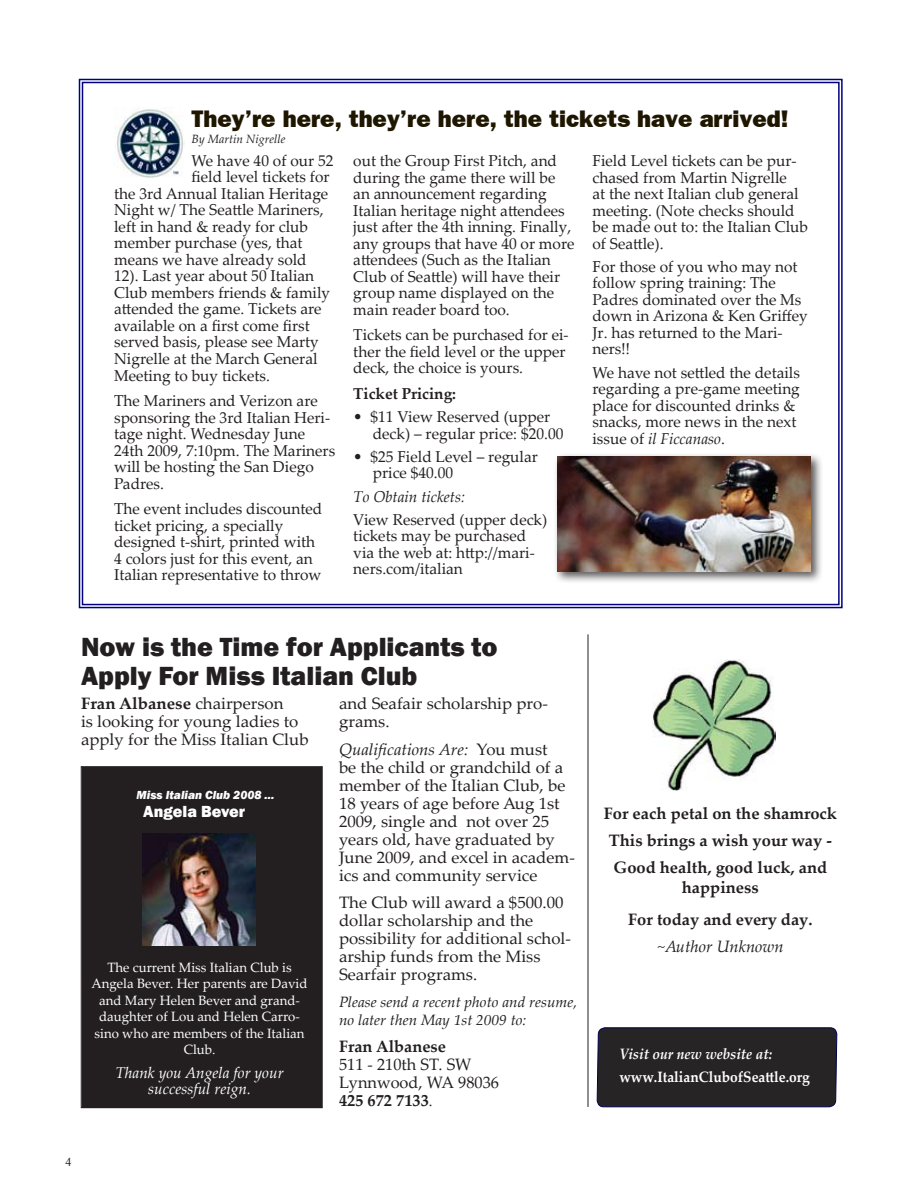
<style>
.page{position:relative;width:918px;height:1188px;background:#fff}
.page>*{position:absolute;margin:0;border:0;box-sizing:border-box;transform-origin:0 0}
.t1{font:800 27px/28.5px "Franklin Gothic";color:#231f20}
.t2{font:24px "Frankfurt Gothic Heavy";color:#1f1600}
.t3{font:16.5px/18px "Palatino Linotype";color:#231f20}
.t4{font:700 16.5px/27.3px "Palatino Linotype";color:#231f20;text-align:center}
.t5{font:italic 16.5px "Palatino Linotype";color:#231f20}
.t6{font:800 16.5px "Franklin Gothic";color:#fff}
.t7{font:15.75px/16.5px "Palatino Linotype";color:#231f20}
.t8{font:italic 15.75px/16.5px "Palatino Linotype";color:#fff;text-align:center}
.t9{font:italic 15.75px "Palatino Linotype";color:#231f20}
.t10{font:700 15.75px "Palatino Linotype";color:#231f20}
.t11{font:italic 15px/18px "Palatino Linotype";color:#231f20}
.t12{font:700 15px "Palatino Linotype";color:#fff;scale:.92 1}
.t13{font:italic 700 15px "Palatino Linotype";color:#fff;scale:.92 1}
.t14{font:13.5px/16.5px "Palatino Linotype";color:#fff;text-align:center}
.t15{font:italic 800 12px "Franklin Gothic";color:#fff}
.t16{font:italic 12px "Palatino Linotype";color:#231f20}
.t17{font:12px "Times New Roman";color:#231f20}
.s1{font-style:italic}
.s2{font-weight:700}
.s3{font-size:15px}
</style>
<div class="page">
<img style="left:652px;top:660px;width:123px;height:130px">
<svg style="left:78px;top:78px;width:765px;height:531px"></svg>
<img style="left:114px;top:107px;width:71px;height:71px">
<div style="left:553px;top:453px;width:270px;height:131px;background:#231f20;opacity:.75"></div>
<img style="left:557px;top:456px;width:254px;height:115px">
<div style="left:81px;top:766px;width:242px;height:342px;background:#231f20"></div>
<div style="left:82px;top:767px;width:239px;height:340px;border:1px solid #231f20"></div>
<img style="left:142px;top:833px;width:113px;height:113px">
<div style="left:597px;top:1027px;width:240px;height:80px;background:#272425"></div>
<hr style="left:588px;top:634px;width:1px;height:473px;background:#231f20">
<h2 class="t2" style="left:192px;top:105px;width:598px">They’re here, they’re here, the tickets have arrived!</h2>
<p class="t16" style="left:192px;top:130px;width:96px">By Martin Nigrelle</p>
<p class="t7" style="left:192px;top:152px;width:143px">We have 40 of our 52</p>
<p class="t7" style="left:192px;top:168px;width:140px">field level tickets for</p>
<p class="t7" style="left:114px;top:185px;width:216px">the 3rd Annual Italian Heritage</p>
<p class="t7" style="left:114px;top:201px;width:211px">Night w/ The Seattle Mariners,</p>
<p class="t7" style="left:114px;top:218px;width:195px">left in hand &amp; ready for club</p>
<p class="t7" style="left:114px;top:234px;width:190px">member purchase (yes, that</p>
<p class="t7" style="left:114px;top:251px;width:194px">means we have already sold</p>
<p class="t7" style="left:114px;top:267px;width:202px">12). Last year about 50 Italian</p>
<p class="t7" style="left:114px;top:284px;width:218px">Club members friends &amp; family</p>
<p class="t7" style="left:114px;top:300px;width:209px">attended the game. Tickets are</p>
<p class="t7" style="left:114px;top:317px;width:197px">available on a first come first</p>
<p class="t7" style="left:114px;top:333px;width:206px">served basis, please see Marty</p>
<p class="t7" style="left:114px;top:350px;width:205px">Nigrelle at the March General</p>
<p class="t7" style="left:114px;top:366px;width:157px">Meeting to buy tickets.</p>
<p class="t7" style="left:114px;top:392px;width:223px">The Mariners and Verizon are sponsoring the 3rd Italian Heri&shy;tage night. Wednesday June<br>24th 2009, 7:10pm. The Mariners will be hosting the San Diego<br>Padres.</p>
<p class="t7" style="left:114px;top:500px;width:210px">The event includes discounted ticket pricing, a specially designed t-shirt, printed with<br>4 colors just for this event, an<br>Italian representative to throw</p>
<p class="t7" style="left:353px;top:152px;width:223px">out the Group First Pitch, and during the game there will be an announcement regarding<br>Italian heritage night attendees just after the 4th inning. Finally, any groups that have 40 or more attendees (Such as the Italian<br>Club of Seattle) will have their group name displayed on the main reader board too.</p>
<p class="t7" style="left:353px;top:326px;width:217px">Tickets can be purchased for ei&shy;ther the field level or the upper deck, the choice is yours.</p>
<p class="t10" style="left:353px;top:382px;width:104px">Ticket Pricing:</p>
<p class="t7" style="left:373px;top:408px;width:192px;text-indent:-19px">• $11 View Reserved (upper deck) – regular price: $20.00</p>
<p class="t7" style="left:373px;top:448px;width:167px;text-indent:-19px">• $25 Field Level – regular price $40.00</p>
<p class="t9" style="left:353px;top:485px;width:113px">To Obtain tickets:</p>
<p class="t7" style="left:353px;top:511px;width:196px">View Reserved (upper deck) tickets may be purchased via the web at: http://mari&shy;ners.com/italian</p>
<p class="t7" style="left:593px;top:152px;width:217px">Field Level tickets can be pur&shy;chased from Martin Nigrelle<br>at the next Italian club general meeting. (Note checks should be made out to: the Italian Club of Seattle).</p>
<p class="t7" style="left:593px;top:258px;width:217px">For those of you who may not follow spring training: The<br>Padres dominated over the Ms down in Arizona &amp; Ken Griffey<br>Jr. has returned to the Mari&shy;ners!!</p>
<p class="t7" style="left:593px;top:364px;width:209px">We have not settled the details regarding a pre-game meeting place for discounted drinks &amp; snacks, more news in the next issue of <span class="s1">il Ficcanaso</span>.</p>
<h1 class="t1" style="left:81px;top:633px;width:418px">Now is the Time for Applicants to<br>Apply For Miss Italian Club</h1>
<p class="t3" style="left:81px;top:694px;width:229px"><span class="s2">Fran Albanese</span> chairperson<br>is looking for young ladies to apply for the Miss Italian Club</p>
<p class="t3" style="left:339px;top:694px;width:211px">and Seafair scholarship pro&shy;grams.</p>
<p class="t3" style="left:339px;top:739px;width:237px"><span class="s1">Qualifications Are:</span> You must<br>be the child or grandchild of a member of the Italian Club, be<br>18 years of age before Aug 1st<br>2009, single and not over 25 years old, have graduated by<br>June 2009, and excel in academ&shy;ics and community service</p>
<p class="t3" style="left:339px;top:893px;width:234px">The Club will award a $500.00 dollar scholarship and the possibility for additional schol&shy;arship funds from the Miss<br>Searfair programs.</p>
<p class="t11" style="left:339px;top:992px;width:240px">Please send a recent photo and resume, no later then May 1st 2009 to:</p>
<p class="t4" style="left:339px;top:1032px;width:108px">Fran Albanese</p>
<p class="t3" style="left:339px;top:1055px;width:162px">511 - 210th ST. SW<br>Lynnwood, WA 98036<br><span class="s2">425 672 7133</span><span class="s3">.</span></p>
<p class="t15" style="left:137px;top:787px;width:139px">Miss Italian Club 2008 ...</p>
<p class="t6" style="left:143px;top:800px;width:104px">Angela Bever</p>
<p class="t14" style="left:92px;top:958px;width:217px">The current Miss Italian Club is<br>Angela Bever. Her parents are David and Mary Helen Bever and grand&shy;daughter of Lou and Helen Carro&shy;sino who are members of the Italian<br>Club.</p>
<p class="t8" style="left:115px;top:1063px;width:170px">Thank you Angela for your successful reign.</p>
<p class="t17" style="left:65px;top:1154px;width:7px">4</p>
<p class="t4" style="left:604px;top:799px;width:235px">For each petal on the shamrock<br>This brings a wish your way -<br>Good health, good luck, and</p>
<p class="t4" style="left:628px;top:871px;width:186px;line-height:31.8px">happiness<br>For today and every day.</p>
<p class="t5" style="left:657px;top:935px;width:128px">~Author Unknown</p>
<p class="t13" style="left:620px;top:1043px;width:168px">Visit our new website at:</p>
<p class="t12" style="left:620px;top:1066px;width:208px">www.ItalianClubofSeattle.org</p>
</div>
